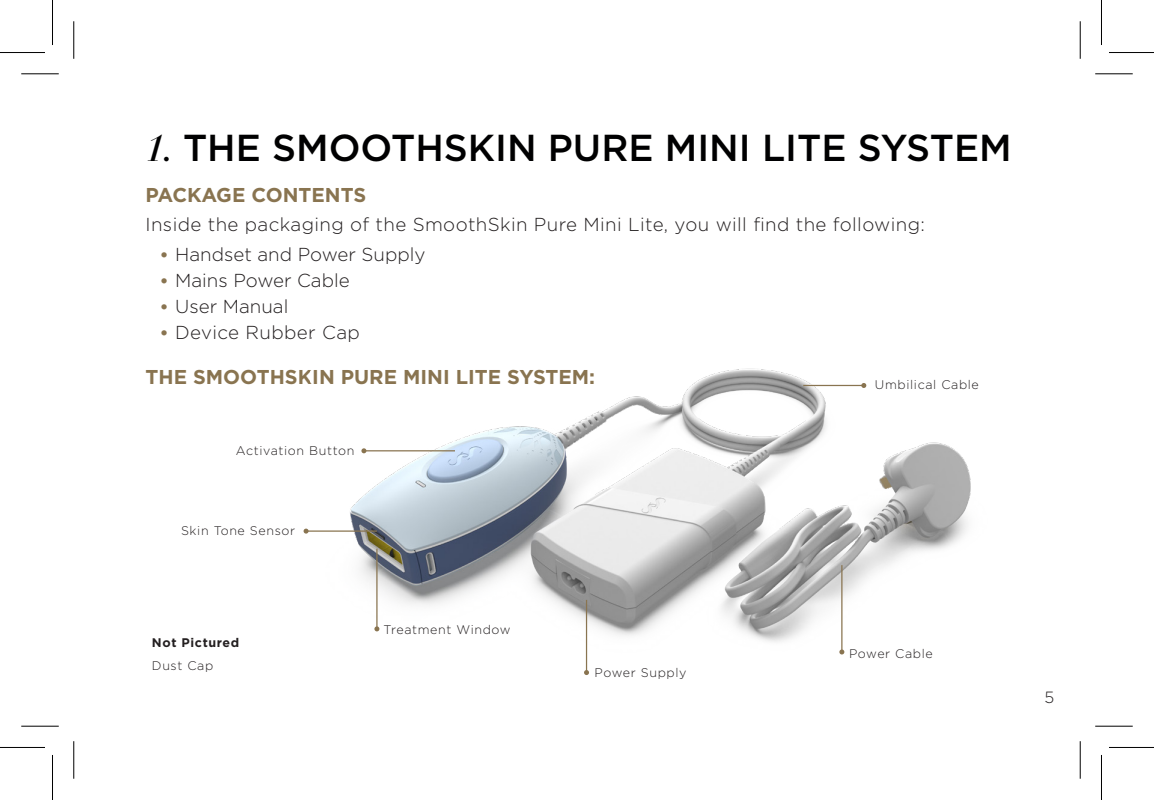
<style>
.page{position:relative;width:1154px;height:800px;background:#fff}
.page>*{position:absolute;margin:0;border:0;box-sizing:border-box;transform-origin:0 0}
.Section_Headings{font:500 37.5px "Gotham";color:#000001}
.Sub_headers{font:700 20px "Gotham";color:#897450}
.Body_-_main{font:300 18.75px "Gotham";letter-spacing:.02em;color:#231f20}
.Body_-_main-2{font:300 18.75px "Gotham";color:#231f20}
.t1{font:300 16.25px "Gotham";color:#231f20}
.Body_Copy_5pt{font:300 12.5px "Gotham";letter-spacing:.05em;color:#231f20}
.Body_Copy_5pt-2{font:700 12.5px "Gotham";letter-spacing:.05em;color:#231f20}
.s1{font-family:"Didot LT Pro";font-weight:700;font-style:italic}
.s2{font-weight:700;font-size:17.5px;color:#897450}
</style>
<div class="page">
<img style="left:311px;top:368px;width:660px;height:302px">
<hr style="left:803px;top:385px;width:61px;height:1px;background:#897450">
<svg style="left:861px;top:383px;width:5px;height:5px"></svg>
<hr style="left:841px;top:565px;width:1px;height:87px;background:#897450">
<svg style="left:839px;top:649px;width:5px;height:5px"></svg>
<hr style="left:306px;top:530px;width:71px;height:1px;background:#897450">
<svg style="left:304px;top:528px;width:5px;height:5px"></svg>
<hr style="left:364px;top:450px;width:91px;height:1px;background:#897450">
<svg style="left:361px;top:448px;width:5px;height:5px"></svg>
<hr style="left:376px;top:548px;width:1px;height:81px;background:#897450">
<svg style="left:374px;top:626px;width:5px;height:5px"></svg>
<hr style="left:586px;top:600px;width:1px;height:72px;background:#897450">
<svg style="left:584px;top:670px;width:5px;height:5px"></svg>
<svg style="left:1079px;top:21px;width:1px;height:38px"></svg>
<svg style="left:1079px;top:741px;width:1px;height:37px"></svg>
<hr style="left:21px;top:73px;width:38px;height:1px;background:#000">
<hr style="left:1095px;top:73px;width:38px;height:1px;background:#000">
<hr style="left:21px;top:725px;width:38px;height:1px;background:#000">
<hr style="left:1095px;top:725px;width:38px;height:1px;background:#000">
<hr style="left:73px;top:21px;width:1px;height:38px;background:#000">
<hr style="left:73px;top:741px;width:1px;height:37px;background:#000">
<hr style="left:1080px;top:21px;width:1px;height:38px;background:#000">
<hr style="left:1080px;top:741px;width:1px;height:37px;background:#000">
<hr style="left:0;top:52px;width:45px;height:1px;background:#000">
<hr style="left:1109px;top:52px;width:45px;height:1px;background:#000">
<hr style="left:0;top:747px;width:45px;height:1px;background:#000">
<hr style="left:1109px;top:747px;width:45px;height:1px;background:#000">
<hr style="left:52px;top:0;width:1px;height:45px;background:#000">
<hr style="left:52px;top:754px;width:1px;height:45px;background:#000">
<hr style="left:1101px;top:0;width:1px;height:45px;background:#000">
<hr style="left:1101px;top:754px;width:1px;height:45px;background:#000">
<p class="Section_Headings" style="left:145px;top:123px;width:868px"><span class="s1">1.</span> THE SMOOTHSKIN PURE MINI LITE SYSTEM</p>
<p class="Sub_headers" style="left:146px;top:181px;width:222px">PACKAGE CONTENTS</p>
<p class="Body_-_main" style="left:146px;top:212px;width:781px">Inside the packaging of the SmoothSkin Pure Mini Lite, you will find the following:</p>
<p class="Body_-_main-2" style="left:160px;top:242px;width:267px"><span class="s2">•</span> Handset and Power Supply</p>
<p class="Body_-_main-2" style="left:160px;top:268px;width:191px"><span class="s2">•</span> Mains Power Cable</p>
<p class="Body_-_main-2" style="left:160px;top:294px;width:130px"><span class="s2">•</span> User Manual</p>
<p class="Body_-_main" style="left:160px;top:320px;width:202px"><span class="s2">•</span> Device Rubber Cap</p>
<p class="Sub_headers" style="left:146px;top:364px;width:451px">THE SMOOTHSKIN PURE MINI LITE SYSTEM:</p>
<p class="Body_Copy_5pt" style="left:875px;top:377px;width:105px">Umbilical Cable</p>
<p class="Body_Copy_5pt" style="left:236px;top:442px;width:120px">Activation Button</p>
<p class="Body_Copy_5pt" style="left:181px;top:523px;width:116px">Skin Tone Sensor</p>
<p class="Body_Copy_5pt-2" style="left:152px;top:634px;width:89px">Not Pictured</p>
<p class="Body_Copy_5pt" style="left:152px;top:657px;width:63px">Dust Cap</p>
<p class="Body_Copy_5pt" style="left:384px;top:621px;width:128px">Treatment Window</p>
<p class="Body_Copy_5pt" style="left:595px;top:665px;width:93px">Power Supply</p>
<p class="Body_Copy_5pt" style="left:849px;top:645px;width:85px">Power Cable</p>
<h3 class="t1" style="left:1044px;top:686px;width:11px">5</h3>
</div>
